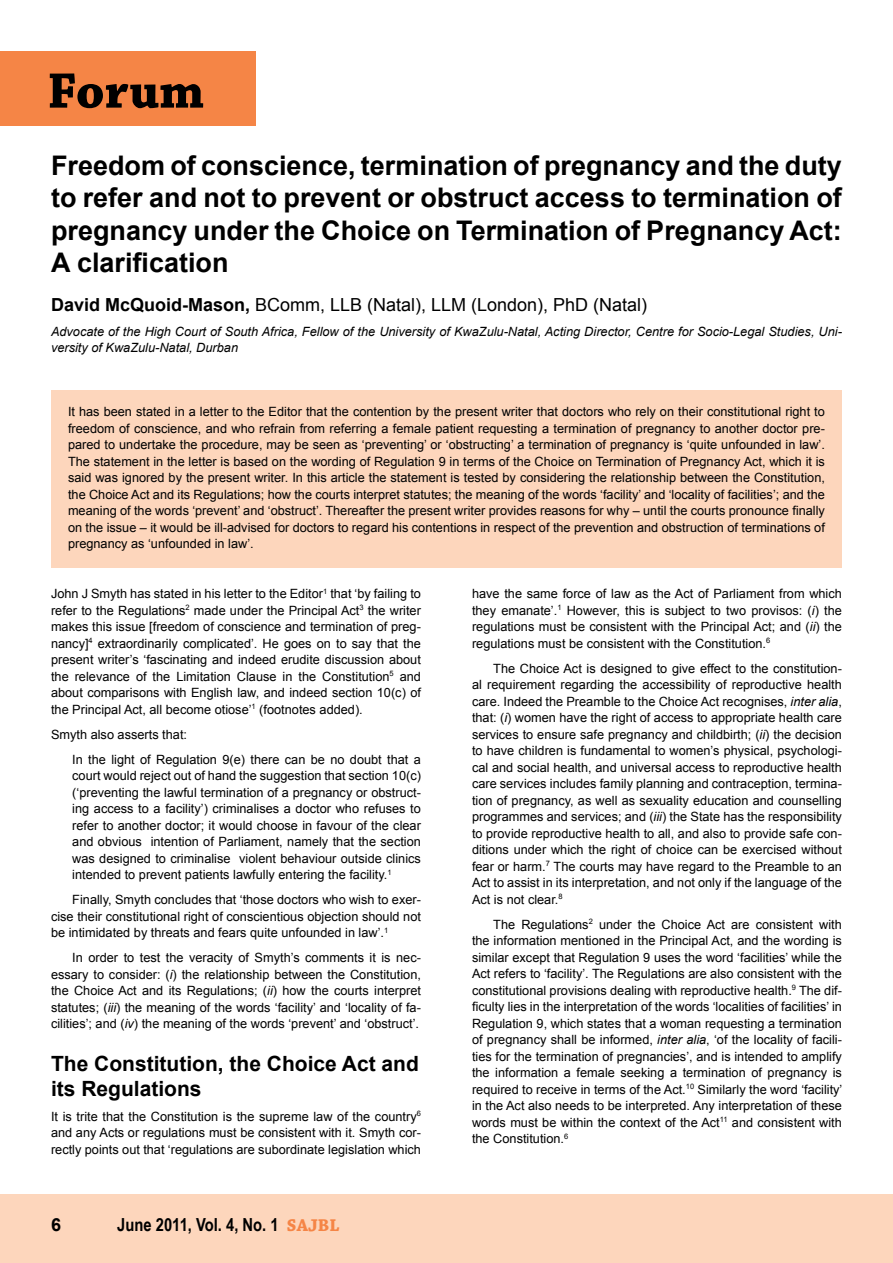
<style>
.page{position:relative;width:893px;height:1263px;background:#fff}
.page>*{position:absolute;margin:0;border:0;box-sizing:border-box;transform-origin:0 0}
.t1{font:700 52.5px "Chaparral Pro";color:#000}
.t2{font:700 27px/32.4px "Arial";color:#000;text-align:justify}
.t3{font:22.5px "Arial";color:#000}
.t4{font:700 21px/25.2px "Arial";color:#000}
.t5{font:18px "Arial";color:#000}
.t6{font:700 18px "Arial Narrow";color:#000}
.t7{font:700 18px "Arial";color:#000}
.t8{font:12.75px/16.5px "Arial";color:#000;text-align:justify}
.t9{font:italic 12.75px/16.5px "Arial";color:#000}
.s1{font-weight:700}
.s2{font-style:italic}
.s3{font-family:"Chaparral Pro";font-weight:700;color:#f58546}
.s4{font-family:"Chaparral Pro";color:#f58546}
</style>
<div class="page">
<div style="left:0;top:1195px;width:893px;height:68px;background:#fdd6bc"></div>
<div style="left:51px;top:390px;width:791px;height:178px;background:#fdd6bc"></div>
<div style="left:0;top:51px;width:255px;height:74px;background:#f58546"></div>
<h1 class="t1" style="left:47px;top:60px;width:159px">Forum</h1>
<h2 class="t2" style="left:51px;top:150px;width:792px">Freedom of conscience, termination of pregnancy and the duty to refer and not to prevent or obstruct access to termination of pregnancy under the Choice on Termination of Pregnancy Act:<br>A clarification</h2>
<h3 class="t5" style="left:51px;top:293px;width:598px"><span class="s1">David McQuoid-Mason,</span> BComm, LLB (Natal), LLM (London), PhD (Natal)</h3>
<p class="t9" style="left:51px;top:323px;width:792px">Advocate of the High Court of South Africa, Fellow of the University of KwaZulu-Natal, Acting Director, Centre for Socio-Legal Studies, Uni&shy;versity of KwaZulu-Natal, Durban</p>
<p class="t8" style="left:68px;top:404px;width:758px">It has been stated in a letter to the Editor that the contention by the present writer that doctors who rely on their constitutional right to freedom of conscience, and who refrain from referring a female patient requesting a termination of pregnancy to another doctor pre&shy;pared to undertake the procedure, may be seen as ‘preventing’ or ‘obstructing’ a termination of pregnancy is ‘quite unfounded in law’.<br>The statement in the letter is based on the wording of Regulation 9 in terms of the Choice on Termination of Pregnancy Act, which it is said was ignored by the present writer. In this article the statement is tested by considering the relationship between the Constitution, the Choice Act and its Regulations; how the courts interpret statutes; the meaning of the words ‘facility’ and ‘locality of facilities’; and the meaning of the words ‘prevent’ and ‘obstruct’. Thereafter the present writer provides reasons for why – until the courts pronounce finally on the issue – it would be ill-advised for doctors to regard his contentions in respect of the prevention and obstruction of terminations of pregnancy as ‘unfounded in law’.</p>
<p class="t8" style="left:51px;top:586px;width:371px">John J Smyth has stated in his letter to the Editor<sup>1</sup> that ‘by failing to refer to the Regulations<sup>2</sup> made under the Principal Act<sup>3</sup> the writer makes this issue [freedom of conscience and termination of preg&shy;nancy]<sup>4</sup> extraordinarily complicated’. He goes on to say that the present writer’s ‘fascinating and indeed erudite discussion about the relevance of the Limitation Clause in the Constitution<sup>5</sup> and about comparisons with English law, and indeed section 10(c) of the Principal Act, all become otiose’<sup>1</sup> (footnotes added).</p>
<p class="t8" style="left:72px;top:722px;width:350px;line-height:25px;text-indent:-21px">Smyth also asserts that:<br>In the light of Regulation 9(e) there can be no doubt that a</p>
<p class="t8" style="left:72px;top:768px;width:350px">court would reject out of hand the suggestion that section 10(c) (‘preventing the lawful termination of a pregnancy or obstruct&shy;ing access to a facility’) criminalises a doctor who refuses to refer to another doctor; it would choose in favour of the clear and obvious intention of Parliament, namely that the section was designed to criminalise violent behaviour outside clinics intended to prevent patients lawfully entering the facility.<sup>1</sup></p>
<p class="t8" style="left:51px;top:892px;width:371px;text-indent:21px">Finally, Smyth concludes that ‘those doctors who wish to exer&shy;cise their constitutional right of conscientious objection should not be intimidated by threats and fears quite unfounded in law’.<sup>1</sup></p>
<p class="t8" style="left:51px;top:950px;width:371px;text-indent:21px">In order to test the veracity of Smyth’s comments it is nec&shy;essary to consider: (<span class="s2">i</span>) the relationship between the Constitution, the Choice Act and its Regulations; (<span class="s2">ii</span>) how the courts interpret statutes; (<span class="s2">iii</span>) the meaning of the words ‘facility’ and ‘locality of fa&shy;cilities’; and (<span class="s2">iv</span>) the meaning of the words ‘prevent’ and ‘obstruct’.</p>
<h3 class="t4" style="left:51px;top:1051px;width:369px">The Constitution, the Choice Act and its Regulations</h3>
<p class="t8" style="left:51px;top:1108px;width:371px">It is trite that the Constitution is the supreme law of the country<sup>6 </sup>and any Acts or regulations must be consistent with it. Smyth cor&shy;rectly points out that ‘regulations are subordinate legislation which</p>
<p class="t8" style="left:472px;top:586px;width:371px">have the same force of law as the Act of Parliament from which they emanate’.<sup>1</sup> However, this is subject to two provisos: (<span class="s2">i</span>) the regulations must be consistent with the Principal Act; and (<span class="s2">ii</span>) the regulations must be consistent with the Constitution.<sup>6</sup></p>
<p class="t8" style="left:472px;top:660px;width:371px;text-indent:21px">The Choice Act is designed to give effect to the constitution&shy;al requirement regarding the accessibility of reproductive health care. Indeed the Preamble to the Choice Act recognises, <span class="s2">inter alia</span>, that: (<span class="s2">i</span>) women have the right of access to appropriate health care services to ensure safe pregnancy and childbirth; (<span class="s2">ii</span>) the decision to have children is fundamental to women’s physical, psychologi&shy;cal and social health, and universal access to reproductive health care services includes family planning and contraception, termina&shy;tion of pregnancy, as well as sexuality education and counselling programmes and services; and (<span class="s2">iii</span>) the State has the responsibility to provide reproductive health to all, and also to provide safe con&shy;ditions under which the right of choice can be exercised without fear or harm.<sup>7</sup> The courts may have regard to the Preamble to an Act to assist in its interpretation, and not only if the language of the Act is not clear.<sup>8</sup></p>
<p class="t8" style="left:472px;top:916px;width:372px;text-indent:21px">The Regulations<sup>2</sup> under the Choice Act are consistent with the information mentioned in the Principal Act, and the wording is similar except that Regulation 9 uses the word ‘facilities’ while the Act refers to ‘facility’. The Regulations are also consistent with the constitutional provisions dealing with reproductive health.<sup>9</sup> The dif&shy;ficulty lies in the interpretation of the words ‘localities of facilities’ in Regulation 9, which states that a woman requesting a termination of pregnancy shall be informed, <span class="s2">inter alia</span>, ‘of the locality of facili&shy;ties for the termination of pregnancies’, and is intended to amplify the information a female seeking a termination of pregnancy is required to receive in terms of the Act.<sup>10</sup> Similarly the word ‘facility’ in the Act also needs to be interpreted. Any interpretation of these words must be within the context of the Act<sup>11</sup> and consistent with the Constitution.<sup>6</sup></p>
<h3 class="t3" style="left:51px;top:1209px;width:14px">6</h3>
<h3 class="t3" style="left:120px;top:1209px;width:318px">June 2008, Vol. 1, No. 1 <span class="s3">SAJBL</span></h3>
<h3 class="t7" style="left:51px;top:1213px;width:12px">6</h3>
<h3 class="t6" style="left:117px;top:1211px;width:224px">June 2011, Vol. 4, No. 1 <span class="s4">SAJBL</span></h3>
</div>
